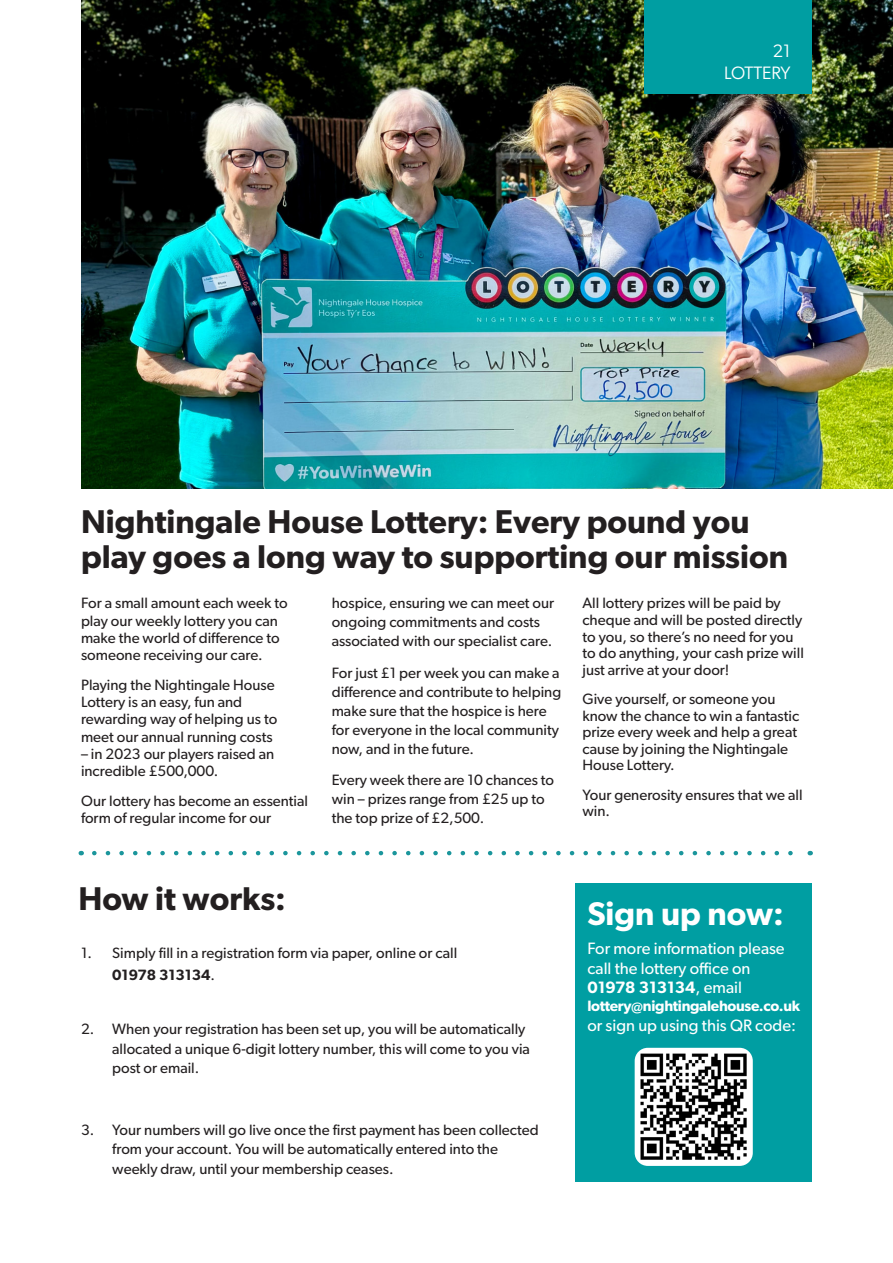
<style>
.page{position:relative;width:893px;height:1263px;background:#fff}
.page>*{position:absolute;margin:0;border:0;box-sizing:border-box;transform-origin:0 0}
.Heading{font:600 33px/34.5px "Gibson";color:#231f20}
.Heading_White{font:600 33px "Gibson";color:#fff}
.Page_Header_Right{font:18px "Gibson";color:#fff}
.t1{font:16.5px/19.8px "Gibson";color:#fff}
.Body_Text{font:15px/16.6px "Gibson";color:#231f20}
.t2{font:600 15px "Gibson";letter-spacing:-.02em;color:#fff}
.Body_Text-2{font:600 15px "Gibson";color:#231f20}
.s1{font-weight:400}
.s2{font-weight:600}
</style>
<div class="page">
<div style="left:575px;top:883px;width:237px;height:299px;background:#009ea2"></div>
<img style="left:81px;top:0;width:812px;height:488px">
<img style="left:635px;top:1048px;width:118px;height:118px">
<div style="left:645px;top:0;width:167px;height:94px;background:#009ea2"></div>
<svg style="left:94px;top:851px;width:699px;height:4px"></svg>
<p class="Page_Header_Right" style="left:773px;top:40px;width:19px">21</p>
<p class="Page_Header_Right" style="left:724px;top:62px;width:68px">LOTTERY</p>
<p class="Heading" style="left:81px;top:504px;width:709px">Nightingale House Lottery: Every pound you play goes a long way to supporting our mission</p>
<p class="Body_Text" style="left:81px;top:594px;width:208px;line-height:17.2px">For a small amount each week to play our weekly lottery you can make the world of difference to someone receiving our care.</p>
<p class="Body_Text" style="left:81px;top:676px;width:198px;line-height:17.2px">Playing the Nightingale House<br>Lottery is an easy, fun and rewarding way of helping us to meet our annual running costs</p>
<p class="Body_Text" style="left:81px;top:745px;width:195px;line-height:17.2px">– in 2023 our players raised an incredible £500,000.</p>
<p class="Body_Text" style="left:81px;top:792px;width:229px;line-height:17.2px">Our lottery has become an essential form of regular income for our</p>
<p class="Body_Text" style="left:582px;top:595px;width:223px">All lottery prizes will be paid by cheque and will be posted directly to you, so there’s no need for you to do anything, your cash prize will just arrive at your door!</p>
<p class="Body_Text" style="left:582px;top:690px;width:218px">Give yourself, or someone you know the chance to win a fantastic prize every week and help a great cause by joining the Nightingale<br>House Lottery.</p>
<p class="Body_Text" style="left:582px;top:786px;width:222px">Your generosity ensures that we all win.</p>
<p class="Body_Text" style="left:332px;top:593px;width:224px;line-height:18.9px">hospice, ensuring we can meet our ongoing commitments and costs associated with our specialist care.</p>
<p class="Body_Text" style="left:332px;top:663px;width:231px;line-height:18.9px">For just £1 per week you can make a difference and contribute to helping make sure that the hospice is here for everyone in the local community now, and in the future.</p>
<p class="Body_Text" style="left:332px;top:770px;width:224px;line-height:18.9px">Every week there are 10 chances to win – prizes range from £25 up to the top prize of £2,500.</p>
<p class="Heading" style="left:78px;top:880px;width:209px">How it works:</p>
<p class="Body_Text" style="left:112px;top:945px;width:347px">Simply fill in a registration form via paper, online or call</p>
<p class="Body_Text-2" style="left:112px;top:966px;width:104px">01978 313134<span class="s1">.</span></p>
<p class="Body_Text" style="left:81px;top:945px;width:13px">1.</p>
<p class="Body_Text" style="left:81px;top:1020px;width:15px">2.</p>
<p class="Body_Text" style="left:112px;top:1019px;width:419px;line-height:19.5px">When your registration has been set up, you will be automatically allocated a unique 6-digit lottery number, this will come to you via post or email.</p>
<p class="Body_Text" style="left:81px;top:1121px;width:15px">3.</p>
<p class="Body_Text" style="left:112px;top:1119px;width:428px;line-height:19.5px">Your numbers will go live once the first payment has been collected from your account. You will be automatically entered into the weekly draw, until your membership ceases.</p>
<p class="Heading_White" style="left:587px;top:893px;width:198px">Sign up now:</p>
<p class="t1" style="left:587px;top:938px;width:199px">For more information please call the lottery office on<br><span class="s2">01978 313134</span>, email</p>
<p class="t2" style="left:587px;top:997px;width:214px">lottery@nightingalehouse.co.uk</p>
<p class="t1" style="left:587px;top:1015px;width:210px">or sign up using this QR code:</p>
</div>
